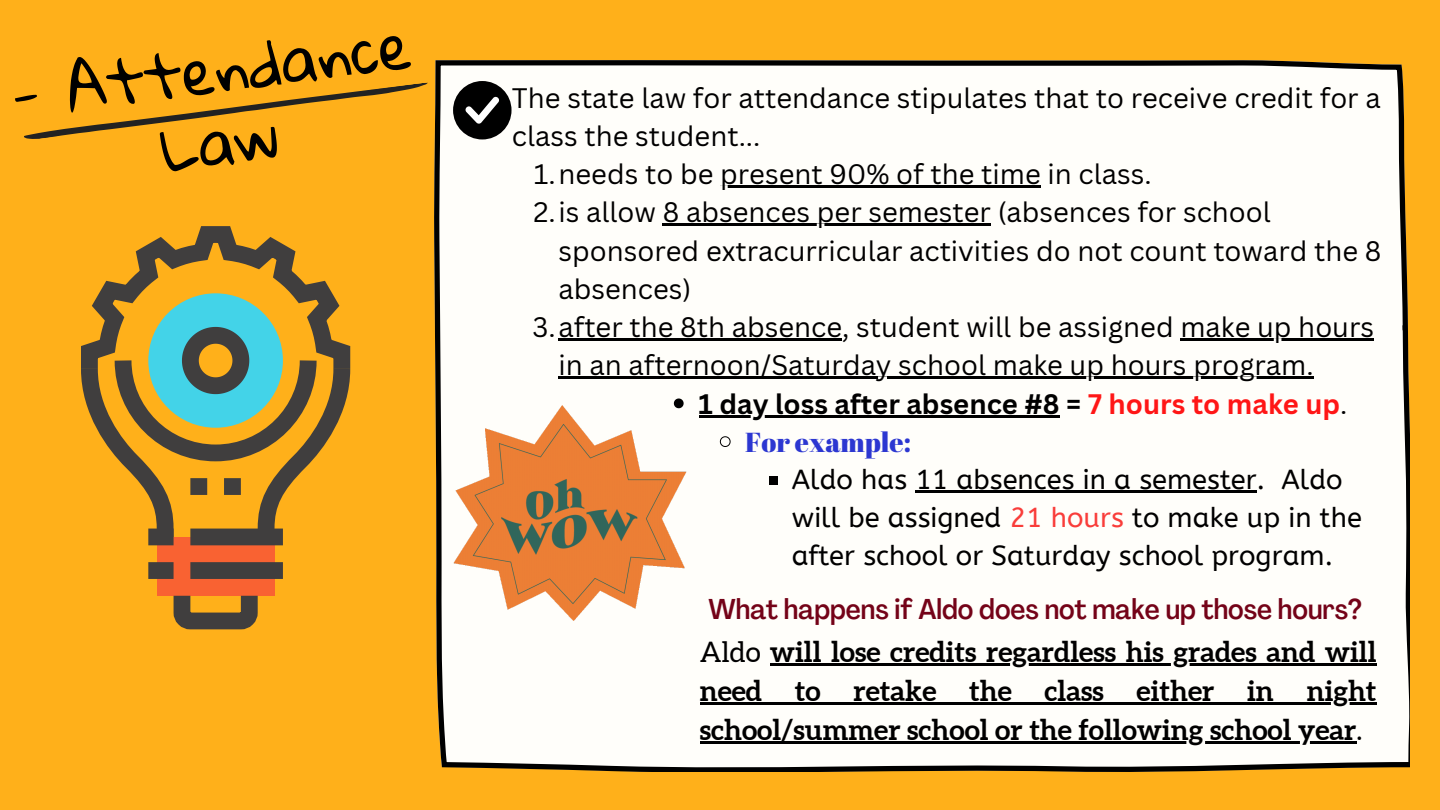
<style>
.page{position:relative;width:1440px;height:810px;background:#ffb01a}
.page>*{position:absolute;margin:0;border:0;box-sizing:border-box;transform-origin:0 0}
.t1{font:60.3px/72.5px "Gloria Hallelujah";color:#000;text-align:center}
.t2{font:700 28.3px/39px "Aleo";color:#000;text-align:justify}
.t3{font:500 condensed 28.3px "Agrandir";color:#740318}
.t4{font:27.4px/38.2px "Canva Sans";color:#000}
.t5{font:27.4px/38.2px "A Bee Zee";color:#000}
.t6{font:700 27.4px "Canva Sans";color:#000}
.t7{font:27.4px "Abril Fatface";color:#2c37d1}
.s1{color:#ff1616}
.s2{font-weight:400}
.s3{color:#f93d3a}
</style>
<div class="page">
<div style="left:434px;top:60px;width:975px;height:712px;background:#fffefa"></div>
<svg style="left:24px;top:82px;width:404px;height:57px"></svg>
<div style="left:453px;top:81px;width:59px;height:58px;background:#000;border-radius:50%"></div>
<svg style="left:465px;top:97px;width:34px;height:27px"></svg>
<img style="left:453px;top:405px;width:238px;height:216px">
<hr style="left:720px;top:186px;width:321px;height:2px;background:#000">
<hr style="left:663px;top:224px;width:328px;height:2px;background:#000">
<hr style="left:559px;top:339px;width:283px;height:2px;background:#000">
<hr style="left:1180px;top:339px;width:194px;height:2px;background:#000">
<hr style="left:559px;top:377px;width:755px;height:2px;background:#000">
<svg style="left:674px;top:399px;width:10px;height:9px"></svg>
<hr style="left:699px;top:415px;width:361px;height:2px;background:#000">
<svg style="left:720px;top:436px;width:11px;height:11px"></svg>
<div style="left:770px;top:477px;width:8px;height:8px;background:#000"></div>
<hr style="left:915px;top:490px;width:342px;height:2px;background:#000">
<div style="left:157px;top:537px;width:118px;height:59px;background:#f96232"></div>
<div style="left:148px;top:562px;width:26px;height:17px;background:#403e3e"></div>
<div style="left:190px;top:562px;width:93px;height:17px;background:#403e3e"></div>
<svg style="left:173px;top:595px;width:85px;height:34px"></svg>
<svg style="left:81px;top:226px;width:269px;height:320px"></svg>
<hr style="left:770px;top:663px;width:607px;height:2px;background:#000">
<hr style="left:700px;top:702px;width:677px;height:2px;background:#000">
<hr style="left:700px;top:741px;width:657px;height:2px;background:#000">
<p class="t1" style="left:6px;top:61px;width:406px;rotate:-7deg">- Attendance<br>Law</p>
<p class="t4" style="left:512px;top:78px;width:870px">The state law for attendance stipulates that to receive credit for a class the student...</p>
<p class="t4" style="left:534px;top:154px;width:619px">1.needs to be present 90% of the time in class.</p>
<p class="t4" style="left:559px;top:193px;width:825px;text-indent:-25px">2.is allow 8 absences per semester (absences for school sponsored extracurricular activities do not count toward the 8 absences)</p>
<p class="t4" style="left:559px;top:307px;width:817px;text-indent:-26px">3.after the 8th absence, student will be assigned make up hours in an afternoon/Saturday school make up hours program.</p>
<p class="t6" style="left:699px;top:384px;width:650px">1 day loss after absence #8 = <span class="s1">7 hours to make up</span><span class="s2">.</span></p>
<p class="t7" style="left:745px;top:423px;width:167px">For example:</p>
<p class="t5" style="left:792px;top:460px;width:572px">Aldo has 11 absences in a semester. Aldo will be assigned <span class="s3">21 hours</span> to make up in the after school or Saturday school program.</p>
<p class="t3" style="left:709px;top:598px;width:655px">What happens if Aldo does not make up those hours?</p>
<p class="t2" style="left:700px;top:632px;width:678px"><span class="s2">Aldo</span> will lose credits regardless his grades and will need to retake the class either in night school/summer school or the following school year<span class="s2">.</span></p>
</div>
